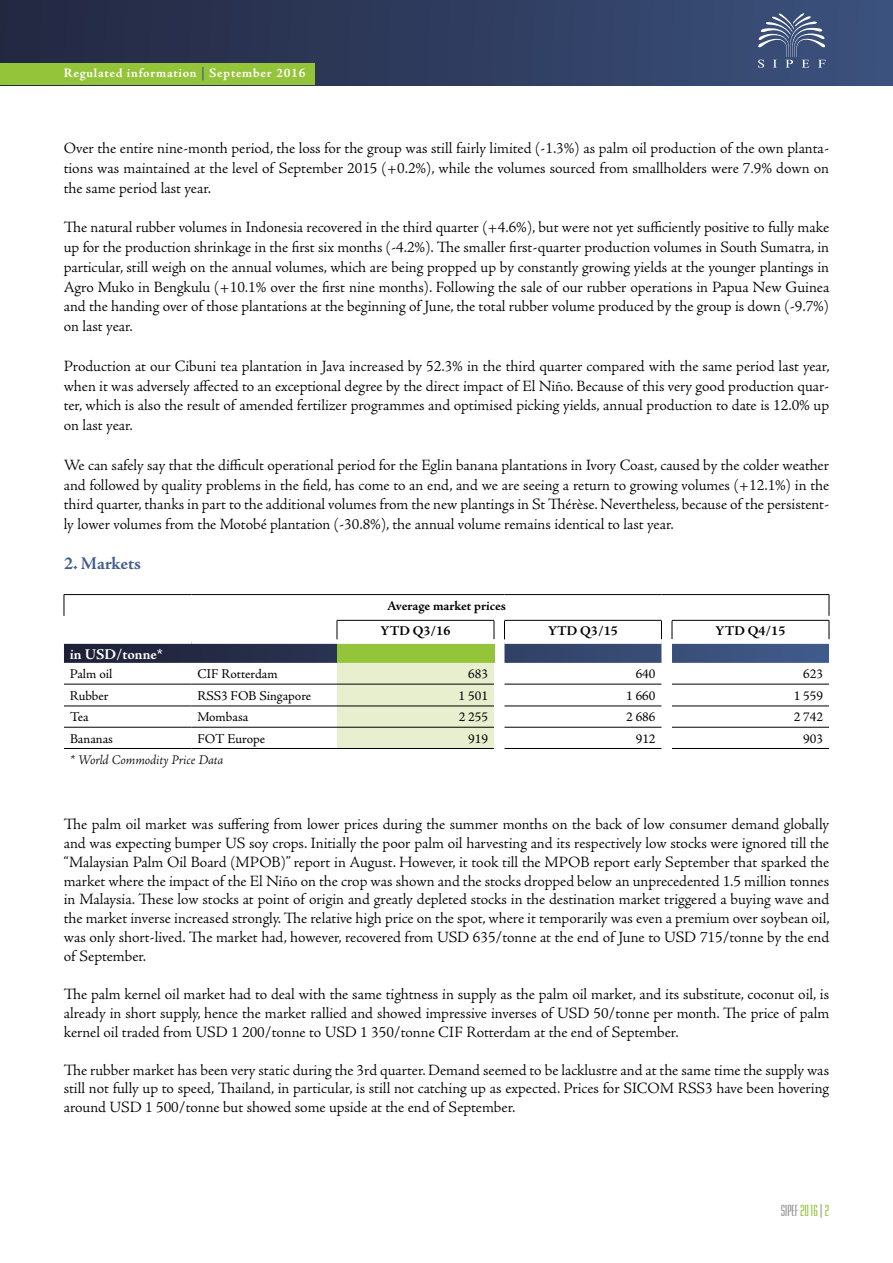
<style>
.page{position:relative;width:893px;height:1263px;background:#fff}
.page>*{position:absolute;margin:0;border:0;box-sizing:border-box;transform-origin:0 0}
.t1{font:700 18px "Adobe Jenson Pro";letter-spacing:-.005em;color:#405d8d}
.t2{font:300 15.75px/19.8px "Adobe Jenson Pro";letter-spacing:-.005em;color:#000;text-align:justify}
.t3{font:700 15px "Adobe Jenson Pro";letter-spacing:-.005em;color:#fff}
.t4{font:13.5px "Adobe Jenson Pro";color:#000}
.t5{font:700 13.5px/24.6px "Adobe Jenson Pro";color:#000}
.t6{font:italic 300 13.5px "Adobe Jenson Pro";letter-spacing:-.005em;color:#000}
.t7{font:600 condensed 13.5px "Briem Akademi Std";color:#939393}
.t8{font:700 12.9px "Adobe Jenson Pro";letter-spacing:.055em;color:#fff}
.s1{color:#405d8d}
.s2{color:#94c43a}
</style>
<div class="page">
<div style="left:0;top:0;width:893px;height:85px;background:linear-gradient(to right,#232740,#3b527d)"></div>
<div style="left:0;top:64px;width:315px;height:21px;background:#94c43a"></div>
<svg style="left:758px;top:13px;width:68px;height:55px;background:#58698c"></svg>
<svg style="left:64px;top:594px;width:766px;height:154px"></svg>
<hr style="left:191px;top:684px;width:146px;height:1px;background:#000">
<hr style="left:337px;top:684px;width:157px;height:1px;background:#000">
<hr style="left:504px;top:684px;width:157px;height:1px;background:#000">
<hr style="left:672px;top:684px;width:157px;height:1px;background:#000">
<hr style="left:191px;top:706px;width:146px;height:1px;background:#000">
<hr style="left:337px;top:706px;width:157px;height:1px;background:#000">
<hr style="left:504px;top:706px;width:157px;height:1px;background:#000">
<hr style="left:672px;top:706px;width:157px;height:1px;background:#000">
<hr style="left:191px;top:727px;width:146px;height:1px;background:#000">
<hr style="left:337px;top:727px;width:157px;height:1px;background:#000">
<hr style="left:504px;top:727px;width:157px;height:1px;background:#000">
<hr style="left:672px;top:727px;width:157px;height:1px;background:#000">
<hr style="left:64px;top:748px;width:127px;height:1px;background:#000">
<hr style="left:191px;top:748px;width:146px;height:1px;background:#000">
<hr style="left:337px;top:748px;width:157px;height:1px;background:#000">
<hr style="left:504px;top:748px;width:157px;height:1px;background:#000">
<hr style="left:672px;top:748px;width:157px;height:1px;background:#000">
<p class="t8" style="left:64px;top:66px;width:243px">Regulated information <span class="s1">|</span> September 2016</p>
<p class="t2" style="left:64px;top:138px;width:767px">Over the entire nine-month period, the loss for the group was still fairly limited (-1.3%) as palm oil production of the own planta&shy;tions was maintained at the level of September 2015 (+0.2%), while the volumes sourced from smallholders were 7.9% down on the same period last year.</p>
<p class="t2" style="left:64px;top:218px;width:767px">The natural rubber volumes in Indonesia recovered in the third quarter (+4.6%), but were not yet sufficiently positive to fully make up for the production shrinkage in the first six months (-4.2%). The smaller first-quarter production volumes in South Sumatra, in particular, still weigh on the annual volumes, which are being propped up by constantly growing yields at the younger plantings in Agro Muko in Bengkulu (+10.1% over the first nine months). Following the sale of our rubber operations in Papua New Guinea and the handing over of those plantations at the beginning of June, the total rubber volume produced by the group is down (-9.7%) on last year.</p>
<p class="t2" style="left:64px;top:356px;width:767px">Production at our Cibuni tea plantation in Java increased by 52.3% in the third quarter compared with the same period last year, when it was adversely affected to an exceptional degree by the direct impact of El Niño. Because of this very good production quar&shy;ter, which is also the result of amended fertilizer programmes and optimised picking yields, annual production to date is 12.0% up on last year.</p>
<p class="t2" style="left:64px;top:455px;width:767px">We can safely say that the difficult operational period for the Eglin banana plantations in Ivory Coast, caused by the colder weather and followed by quality problems in the field, has come to an end, and we are seeing a return to growing volumes (+12.1%) in the third quarter, thanks in part to the additional volumes from the new plantings in St Thérèse. Nevertheless, because of the persistent&shy;ly lower volumes from the Motobé plantation (-30.8%), the annual volume remains identical to last year.</p>
<p class="t1" style="left:64px;top:553px;width:79px">2. Markets</p>
<p class="t5" style="left:381px;top:594px;width:127px;text-indent:7px">Average market prices<br>YTD Q3/16</p>
<p class="t5" style="left:548px;top:618px;width:71px">YTD Q3/15</p>
<p class="t5" style="left:716px;top:618px;width:71px">YTD Q4/15</p>
<p class="t3" style="left:70px;top:645px;width:94px">in USD/tonne*</p>
<p class="t4" style="left:70px;top:666px;width:44px">Palm oil</p>
<p class="t4" style="left:197px;top:666px;width:82px">CIF Rotterdam</p>
<p class="t4" style="left:468px;top:666px;width:21px">683</p>
<p class="t4" style="left:636px;top:666px;width:21px">640</p>
<p class="t4" style="left:803px;top:666px;width:21px">623</p>
<p class="t4" style="left:70px;top:688px;width:40px">Rubber</p>
<p class="t4" style="left:197px;top:688px;width:115px">RSS3 FOB Singapore</p>
<p class="t4" style="left:459px;top:688px;width:31px">1 501</p>
<p class="t4" style="left:626px;top:688px;width:31px">1 660</p>
<p class="t4" style="left:794px;top:688px;width:31px">1 559</p>
<p class="t4" style="left:70px;top:709px;width:20px">Tea</p>
<p class="t4" style="left:197px;top:709px;width:52px">Mombasa</p>
<p class="t4" style="left:459px;top:709px;width:31px">2 255</p>
<p class="t4" style="left:626px;top:709px;width:31px">2 686</p>
<p class="t4" style="left:794px;top:709px;width:31px">2 742</p>
<p class="t4" style="left:70px;top:731px;width:45px">Bananas</p>
<p class="t4" style="left:197px;top:731px;width:69px">FOT Europe</p>
<p class="t4" style="left:468px;top:731px;width:21px">919</p>
<p class="t4" style="left:636px;top:731px;width:21px">912</p>
<p class="t4" style="left:803px;top:731px;width:21px">903</p>
<p class="t6" style="left:70px;top:752px;width:155px">* World Commodity Price Data</p>
<p class="t2" style="left:64px;top:815px;width:767px;line-height:18.9px">The palm oil market was suffering from lower prices during the summer months on the back of low consumer demand globally and was expecting bumper US soy crops. Initially the poor palm oil harvesting and its respectively low stocks were ignored till the “Malaysian Palm Oil Board (MPOB)” report in August. However, it took till the MPOB report early September that sparked the market where the impact of the El Niño on the crop was shown and the stocks dropped below an unprecedented 1.5 million tonnes in Malaysia. These low stocks at point of origin and greatly depleted stocks in the destination market triggered a buying wave and the market inverse increased strongly. The relative high price on the spot, where it temporarily was even a premium over soybean oil, was only short-lived. The market had, however, recovered from USD 635/tonne at the end of June to USD 715/tonne by the end of September.</p>
<p class="t2" style="left:64px;top:985px;width:767px;line-height:18.9px">The palm kernel oil market had to deal with the same tightness in supply as the palm oil market, and its substitute, coconut oil, is already in short supply, hence the market rallied and showed impressive inverses of USD 50/tonne per month. The price of palm kernel oil traded from USD 1 200/tonne to USD 1 350/tonne CIF Rotterdam at the end of September.</p>
<p class="t2" style="left:64px;top:1060px;width:767px;line-height:18.9px">The rubber market has been very static during the 3rd quarter. Demand seemed to be lacklustre and at the same time the supply was still not fully up to speed, Thailand, in particular, is still not catching up as expected. Prices for SICOM RSS3 have been hovering around USD 1 500/tonne but showed some upside at the end of September.</p>
<p class="t7" style="left:781px;top:1203px;width:50px">SIPEF <span class="s2">2016</span> | <span class="s2">2</span></p>
</div>
